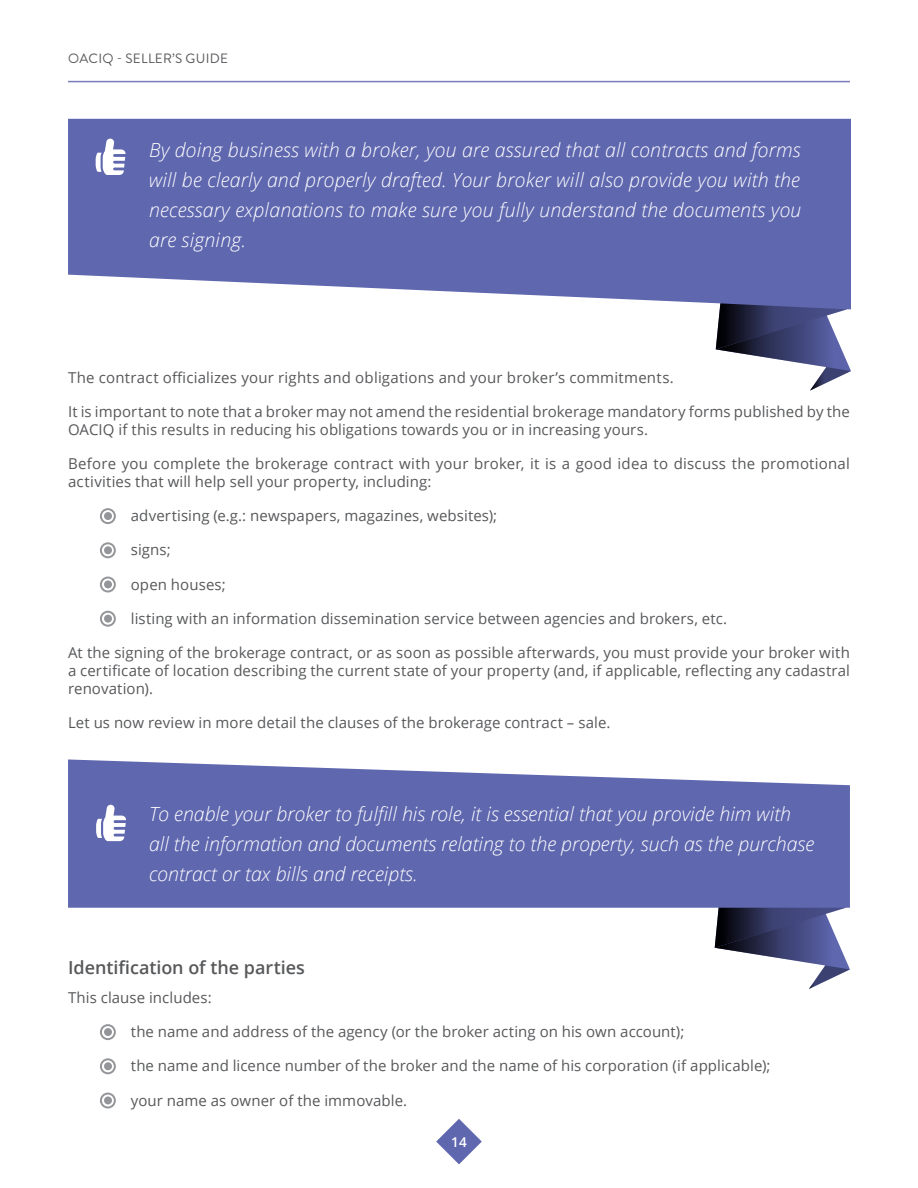
<style>
.page{position:relative;width:918px;height:1188px;background:#fff}
.page>*{position:absolute;margin:0;border:0;box-sizing:border-box;transform-origin:0 0}
.t1{font:italic 300 19.5px/30px "Open Sans";color:#fff;text-align:justify}
.t2{font:600 18px "Open Sans";letter-spacing:-.005em;color:#57585a}
.t3{font:15px/18px "Open Sans";letter-spacing:.005em;color:#57585a}
.t4{font:13.5px "Brandon Grotesque";letter-spacing:.02em;color:#57585a}
.t5{font:600 13.5px "Open Sans";color:#fff}
</style>
<div class="page">
<svg style="left:436px;top:1119px;width:46px;height:45px"></svg>
<hr style="left:68px;top:81px;width:782px;height:1px;background:#7a7cbb">
<svg style="left:68px;top:119px;width:783px;height:231px;fill:#5f67af"></svg>
<svg style="left:716px;top:303px;width:131px;height:13px;background:#484d79"></svg>
<svg style="left:716px;top:316px;width:134px;height:51px"></svg>
<svg style="left:810px;top:367px;width:41px;height:24px"></svg>
<svg style="left:96px;top:139px;width:30px;height:36px"></svg>
<svg style="left:100px;top:508px;width:16px;height:16px"></svg>
<div style="left:104px;top:512px;width:8px;height:8px;background:#939598;border-radius:50%"></div>
<svg style="left:100px;top:542px;width:16px;height:16px"></svg>
<div style="left:104px;top:546px;width:8px;height:8px;background:#939598;border-radius:50%"></div>
<svg style="left:100px;top:577px;width:16px;height:15px"></svg>
<div style="left:104px;top:580px;width:8px;height:8px;background:#939598;border-radius:50%"></div>
<svg style="left:100px;top:611px;width:16px;height:16px"></svg>
<div style="left:104px;top:615px;width:8px;height:8px;background:#939598;border-radius:50%"></div>
<svg style="left:68px;top:759px;width:782px;height:189px;fill:#5f67af"></svg>
<svg style="left:715px;top:908px;width:131px;height:6px"></svg>
<svg style="left:715px;top:914px;width:134px;height:51px"></svg>
<svg style="left:809px;top:965px;width:41px;height:24px"></svg>
<svg style="left:96px;top:805px;width:30px;height:36px"></svg>
<svg style="left:100px;top:1024px;width:16px;height:16px"></svg>
<div style="left:104px;top:1028px;width:8px;height:8px;background:#939598;border-radius:50%"></div>
<svg style="left:100px;top:1058px;width:16px;height:16px"></svg>
<div style="left:104px;top:1062px;width:8px;height:8px;background:#939598;border-radius:50%"></div>
<svg style="left:100px;top:1093px;width:16px;height:16px"></svg>
<div style="left:104px;top:1096px;width:8px;height:8px;background:#939598;border-radius:50%"></div>
<p class="t4" style="left:68px;top:50px;width:161px">OACIQ - SELLER’S GUIDE</p>
<p class="t1" style="left:149px;top:134px;width:654px">By doing business with a broker, you are assured that all contracts and forms will be clearly and properly drafted. Your broker will also provide you with the necessary explanations to make sure you fully understand the documents you are signing.</p>
<p class="t3" style="left:68px;top:368px;width:607px">The contract officializes your rights and obligations and your broker’s commitments.</p>
<p class="t3" style="left:68px;top:402px;width:783px">It is important to note that a broker may not amend the residential brokerage mandatory forms published by the<br>OACIQ if this results in reducing his obligations towards you or in increasing yours.</p>
<p class="t3" style="left:68px;top:454px;width:783px">Before you complete the brokerage contract with your broker, it is a good idea to discuss the promotional activities that will help sell your property, including:</p>
<p class="t3" style="left:131px;top:506px;width:368px">advertising (e.g.: newspapers, magazines, websites);</p>
<p class="t3" style="left:131px;top:540px;width:41px">signs;</p>
<p class="t3" style="left:131px;top:575px;width:96px">open houses;</p>
<p class="t3" style="left:131px;top:609px;width:598px">listing with an information dissemination service between agencies and brokers, etc.</p>
<p class="t3" style="left:68px;top:643px;width:783px;text-align:justify">At the signing of the brokerage contract, or as soon as possible afterwards, you must provide your broker with a certificate of location describing the current state of your property (and, if applicable, reflecting any cadastral renovation).</p>
<p class="t3" style="left:68px;top:713px;width:544px">Let us now review in more detail the clauses of the brokerage contract – sale.</p>
<h1 class="t1" style="left:149px;top:798px;width:667px;text-align:left">To enable your broker to fulfill his role, it is essential that you provide him with all the information and documents relating to the property, such as the purchase contract or tax bills and receipts.</h1>
<p class="t2" style="left:68px;top:956px;width:238px">Identification of the parties</p>
<p class="t3" style="left:68px;top:988px;width:145px">This clause includes:</p>
<p class="t3" style="left:131px;top:1022px;width:555px">the name and address of the agency (or the broker acting on his own account);</p>
<p class="t3" style="left:131px;top:1056px;width:641px">the name and licence number of the broker and the name of his corporation (if applicable);</p>
<p class="t3" style="left:131px;top:1091px;width:278px">your name as owner of the immovable.</p>
<p class="t5" style="left:451px;top:1133px;width:17px">14</p>
</div>
